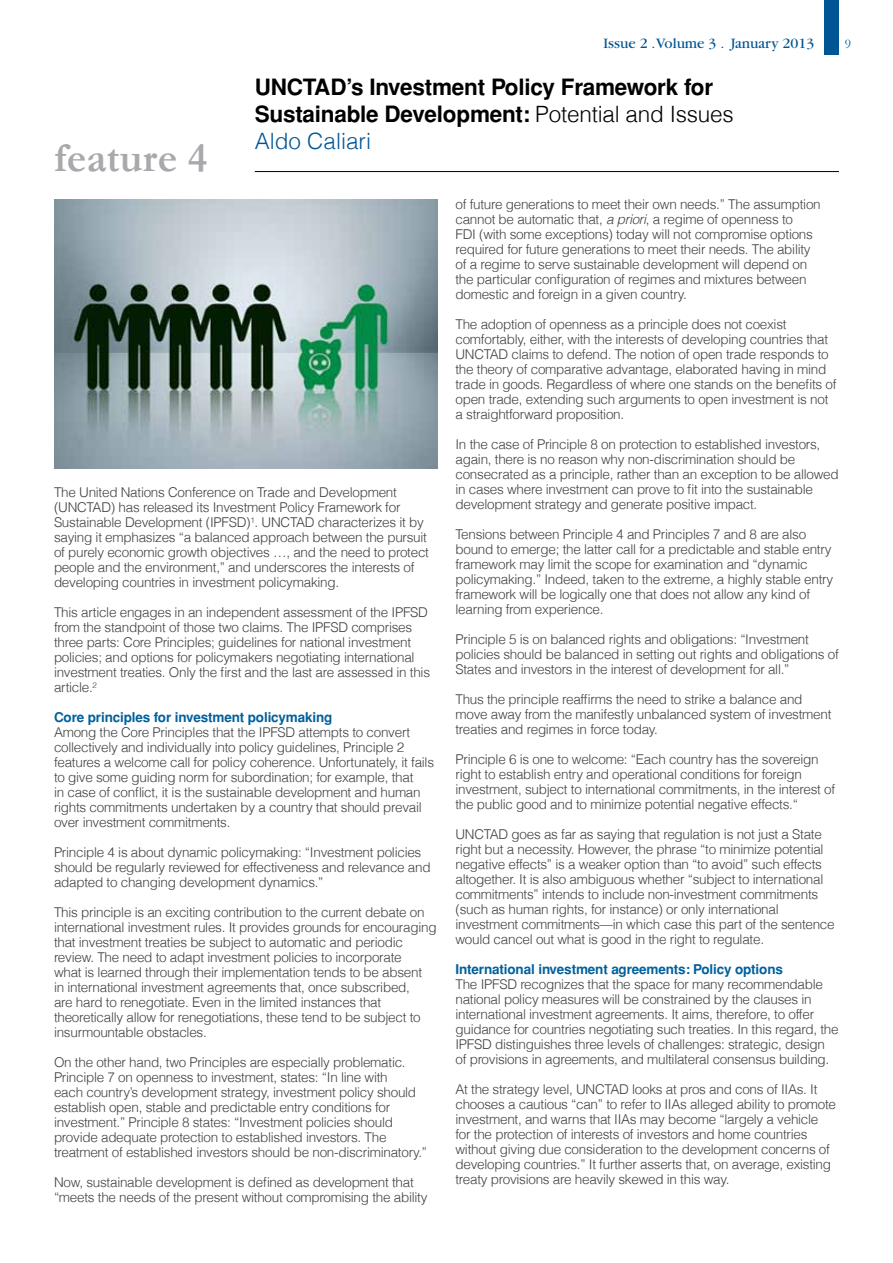
<style>
.page{position:relative;width:893px;height:1263px;background:#fff}
.page>*{position:absolute;margin:0;border:0;box-sizing:border-box;transform-origin:0 0}
.t1{font:700 42px "Garamond";color:#a7a9ac}
.t2{font:700 22.5px/27px "Helvetica";letter-spacing:-.01em;color:#000}
.t3{font:15px "Garamond";color:#005695}
.t4{font:300 13.5px/15px "Helvetica";letter-spacing:-.02em;color:#414042}
.t5{font:700 13.5px "Helvetica";letter-spacing:-.01em;color:#00609d}
.t6{font:13.5px "Garamond";color:#00609d}
.s1{font-weight:300}
.s2{font-weight:300;color:#005695}
.s3{font-style:italic}
</style>
<div class="page">
<hr style="left:255px;top:171px;width:584px;height:1px;background:#000">
<img style="left:54px;top:200px;width:383px;height:269px">
<div style="left:824px;top:0;width:14px;height:54px;background:#005695"></div>
<h1 class="t1" style="left:54px;top:132px;width:155px">feature 4</h1>
<p class="t3" style="left:604px;top:35px;width:212px">Issue 2 .Volume 3 . January 2013</p>
<p class="t6" style="left:845px;top:36px;width:8px">9</p>
<h2 class="t2" style="left:255px;top:74px;width:480px">UNCTAD’s Investment Policy Framework for<br>Sustainable Development: <span class="s1">Potential and Issues<br></span><span class="s2">Aldo Caliari</span></h2>
<p class="t4" style="left:54px;top:485px;width:376px">The United Nations Conference on Trade and Development (UNCTAD) has released its Investment Policy Framework for Sustainable Development (IPFSD)<sup>1</sup>. UNCTAD characterizes it by saying it emphasizes “a balanced approach between the pursuit of purely economic growth objectives …, and the need to protect people and the environment,” and underscores the interests of developing countries in investment policymaking.</p>
<p class="t4" style="left:54px;top:605px;width:378px">This article engages in an independent assessment of the IPFSD from the standpoint of those two claims. The IPFSD comprises three parts: Core Principles; guidelines for national investment policies; and options for policymakers negotiating international investment treaties. Only the first and the last are assessed in this article.<sup>2</sup></p>
<p class="t5" style="left:54px;top:709px;width:280px">Core principles for investment policymaking</p>
<p class="t4" style="left:54px;top:725px;width:382px">Among the Core Principles that the IPFSD attempts to convert collectively and individually into policy guidelines, Principle 2 features a welcome call for policy coherence. Unfortunately, it fails to give some guiding norm for subordination; for example, that<br>in case of conflict, it is the sustainable development and human rights commitments undertaken by a country that should prevail over investment commitments.</p>
<p class="t4" style="left:54px;top:845px;width:378px">Principle 4 is about dynamic policymaking: “Investment policies should be regularly reviewed for effectiveness and relevance and adapted to changing development dynamics.”</p>
<p class="t4" style="left:54px;top:905px;width:384px">This principle is an exciting contribution to the current debate on international investment rules. It provides grounds for encouraging that investment treaties be subject to automatic and periodic review. The need to adapt investment policies to incorporate<br>what is learned through their implementation tends to be absent<br>in international investment agreements that, once subscribed,<br>are hard to renegotiate. Even in the limited instances that theoretically allow for renegotiations, these tend to be subject to insurmountable obstacles.</p>
<p class="t4" style="left:54px;top:1055px;width:375px">On the other hand, two Principles are especially problematic.<br>Principle 7 on openness to investment, states: “In line with<br>each country’s development strategy, investment policy should establish open, stable and predictable entry conditions for investment.” Principle 8 states: “Investment policies should provide adequate protection to established investors. The treatment of established investors should be non-discriminatory.”</p>
<p class="t4" style="left:54px;top:1175px;width:375px">Now, sustainable development is defined as development that “meets the needs of the present without compromising the ability</p>
<p class="t4" style="left:455px;top:197px;width:367px">of future generations to meet their own needs.” The assumption cannot be automatic that, <span class="s3">a priori</span>, a regime of openness to<br>FDI (with some exceptions) today will not compromise options required for future generations to meet their needs. The ability of a regime to serve sustainable development will depend on the particular configuration of regimes and mixtures between domestic and foreign in a given country.</p>
<p class="t4" style="left:455px;top:317px;width:382px">The adoption of openness as a principle does not coexist comfortably, either, with the interests of developing countries that UNCTAD claims to defend. The notion of open trade responds to the theory of comparative advantage, elaborated having in mind trade in goods. Regardless of where one stands on the benefits of open trade, extending such arguments to open investment is not a straightforward proposition.</p>
<p class="t4" style="left:455px;top:437px;width:385px">In the case of Principle 8 on protection to established investors, again, there is no reason why non-discrimination should be consecrated as a principle, rather than an exception to be allowed in cases where investment can prove to fit into the sustainable development strategy and generate positive impact.</p>
<p class="t4" style="left:455px;top:527px;width:379px">Tensions between Principle 4 and Principles 7 and 8 are also bound to emerge; the latter call for a predictable and stable entry framework may limit the scope for examination and “dynamic policymaking.” Indeed, taken to the extreme, a highly stable entry framework will be logically one that does not allow any kind of learning from experience.</p>
<p class="t4" style="left:455px;top:632px;width:385px">Principle 5 is on balanced rights and obligations: “Investment policies should be balanced in setting out rights and obligations of<br>States and investors in the interest of development for all.”</p>
<p class="t4" style="left:455px;top:692px;width:377px">Thus the principle reaffirms the need to strike a balance and move away from the manifestly unbalanced system of investment treaties and regimes in force today.</p>
<p class="t4" style="left:455px;top:752px;width:381px">Principle 6 is one to welcome: “Each country has the sovereign right to establish entry and operational conditions for foreign investment, subject to international commitments, in the interest of the public good and to minimize potential negative effects.“</p>
<p class="t4" style="left:455px;top:827px;width:381px">UNCTAD goes as far as saying that regulation is not just a State right but a necessity. However, the phrase “to minimize potential negative effects” is a weaker option than “to avoid” such effects altogether. It is also ambiguous whether “subject to international commitments” intends to include non-investment commitments (such as human rights, for instance) or only international investment commitments—in which case this part of the sentence would cancel out what is good in the right to regulate.</p>
<p class="t5" style="left:455px;top:962px;width:329px">International investment agreements: Policy options</p>
<p class="t4" style="left:455px;top:977px;width:385px">The IPFSD recognizes that the space for many recommendable national policy measures will be constrained by the clauses in international investment agreements. It aims, therefore, to offer guidance for countries negotiating such treaties. In this regard, the IPFSD distinguishes three levels of challenges: strategic, design of provisions in agreements, and multilateral consensus building.</p>
<p class="t4" style="left:455px;top:1082px;width:382px">At the strategy level, UNCTAD looks at pros and cons of IIAs. It chooses a cautious “can” to refer to IIAs alleged ability to promote investment, and warns that IIAs may become “largely a vehicle for the protection of interests of investors and home countries without giving due consideration to the development concerns of developing countries.” It further asserts that, on average, existing treaty provisions are heavily skewed in this way.</p>
</div>
